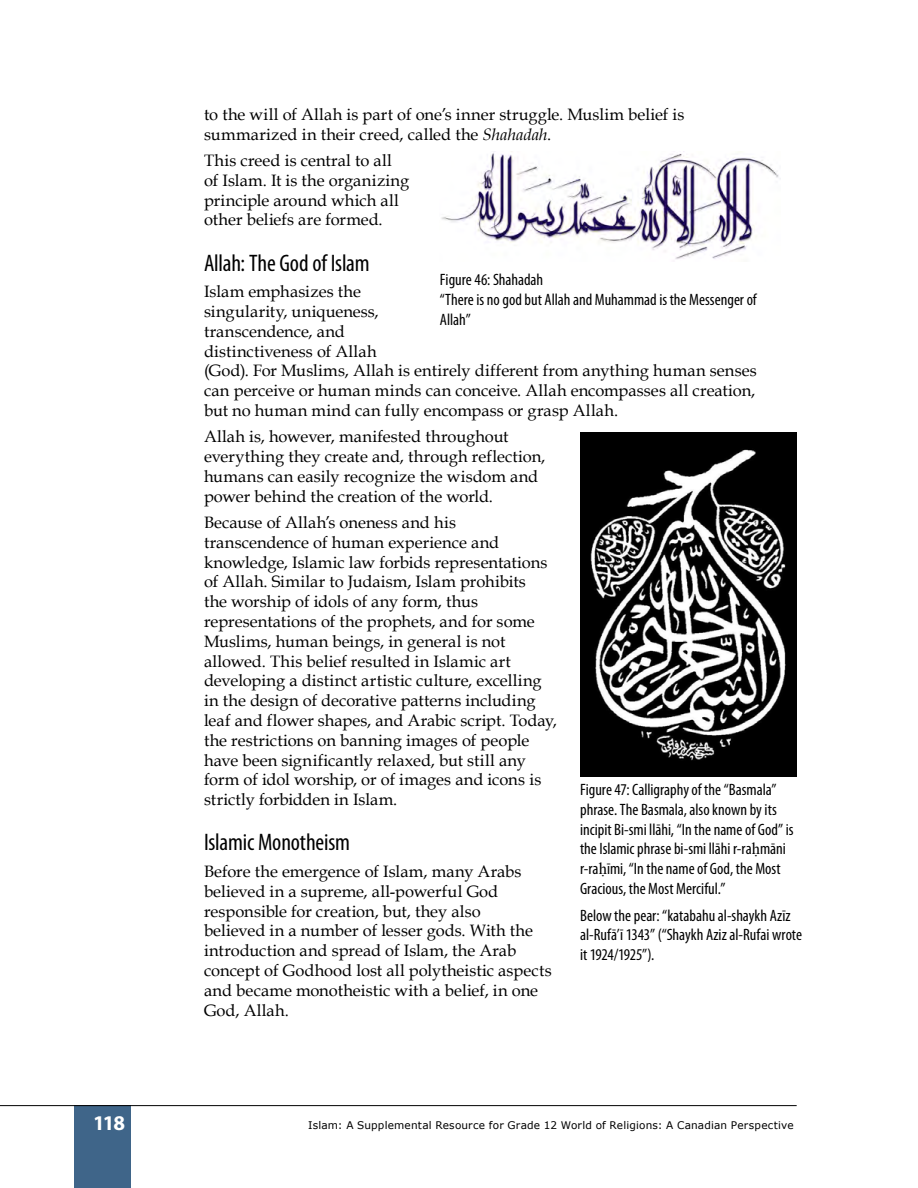
<style>
.page{position:relative;width:918px;height:1188px;background:#fff}
.page>*{position:absolute;margin:0;border:0;box-sizing:border-box;transform-origin:0 0}
.t1{font:condensed 24px "Myriad Pro";letter-spacing:-.01em;color:#000}
.t2{font:700 21px "Myriad Pro";color:#fff}
.t3{font:16.5px/19.8px "Book Antiqua";color:#000}
.t4{font:condensed 16.5px/19.8px "Myriad Pro";color:#000}
.t5{font:10.5px "Verdana";letter-spacing:.015em;color:#000}
.s1{font-style:italic}
.s2{font-family:"Times New Roman";font-stretch:normal}
</style>
<div class="page">
<div style="left:74px;top:1105px;width:56px;height:83px;background:#3f6589"></div>
<hr style="left:0;top:1105px;width:797px;height:1px;background:#000">
<img style="left:441px;top:152px;width:338px;height:107px">
<img style="left:580px;top:432px;width:216px;height:345px">
<p class="t3" style="left:204px;top:104px;width:482px">to the will of Allah is part of one’s inner struggle. Muslim belief is summarized in their creed, called the <span class="s1">Shahadah</span>.</p>
<p class="t3" style="left:204px;top:150px;width:207px">This creed is central to all of Islam. It is the organizing principle around which all other beliefs are formed.</p>
<h1 class="t1" style="left:204px;top:248px;width:167px">Allah: The God of Islam</h1>
<p class="t3" style="left:204px;top:281px;width:554px">Islam emphasizes the<br>singularity, uniqueness,<br>transcendence, and<br>distinctiveness of Allah<br>(God). For Muslims, Allah is entirely different from anything human senses can perceive or human minds can conceive. Allah encompasses all creation, but no human mind can fully encompass or grasp Allah.</p>
<p class="t3" style="left:204px;top:426px;width:343px">Allah is, however, manifested throughout everything they create and, through reflection, humans can easily recognize the wisdom and power behind the creation of the world.</p>
<p class="t3" style="left:204px;top:512px;width:354px">Because of Allah’s oneness and his transcendence of human experience and knowledge, Islamic law forbids representations of Allah. Similar to Judaism, Islam prohibits<br>the worship of idols of any form, thus representations of the prophets, and for some Muslims, human beings, in general is not allowed. This belief resulted in Islamic art developing a distinct artistic culture, excelling in the design of decorative patterns including leaf and flower shapes, and Arabic script. Today, the restrictions on banning images of people have been significantly relaxed, but still any form of idol worship, or of images and icons is strictly forbidden in Islam.</p>
<h1 class="t1" style="left:204px;top:828px;width:147px">Islamic Monotheism</h1>
<p class="t3" style="left:204px;top:861px;width:349px">Before the emergence of Islam, many Arabs believed in a supreme, all-powerful God responsible for creation, but, they also<br>believed in a number of lesser gods. With the introduction and spread of Islam, the Arab concept of Godhood lost all polytheistic aspects and became monotheistic with a belief, in one God, Allah.</p>
<p class="t4" style="left:440px;top:270px;width:318px">Figure 46: Shahadah<br>“There is no god but Allah and Muhammad is the Messenger of<br>Allah”</p>
<p class="t4" style="left:580px;top:780px;width:215px">Figure 47: Calligraphy of the “Basmala” phrase. The Basmala, also known by its incipit Bi-smi llāhi, “In the name of God” is the Islamic phrase bi-smi llāhi r-ra<span class="s2">ḥ</span>māni r-ra<span class="s2">ḥ</span>īmi, “In the name of God, the Most Gracious, the Most Merciful.”</p>
<p class="t4" style="left:580px;top:905px;width:223px">Below the pear: “katabahu al-shaykh Azīz al-Rufā’ī 1343” (“Shaykh Aziz al-Rufai wrote it 1924/1925”).</p>
<p class="t2" style="left:93px;top:1109px;width:33px">118</p>
<p class="t5" style="left:308px;top:1118px;width:487px">Islam: A Supplemental Resource for Grade 12 World of Religions: A Canadian Perspective</p>
</div>
